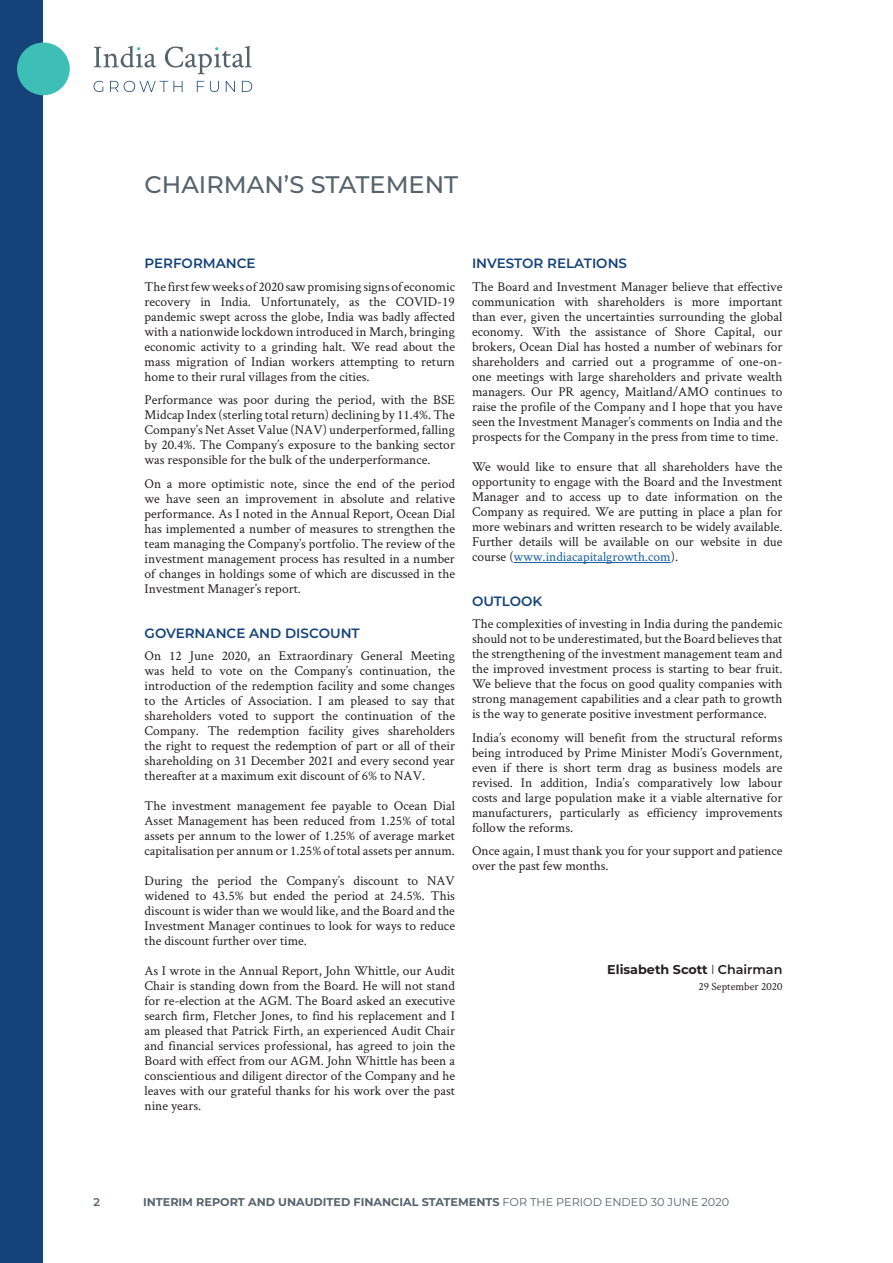
<style>
.page{position:relative;width:893px;height:1263px;background:#fff}
.page>*{position:absolute;margin:0;border:0;box-sizing:border-box;transform-origin:0 0}
.t1{font:500 24px "Montserrat";color:#55636c}
.t2{font:13.5px/15px "Crimson Text";color:#231f20;text-align:justify}
.t3{font:600 13.5px "Montserrat";color:#154379}
.t4{font:700 12.75px "Montserrat";color:#231f20}
.t5{font:700 11.25px "Montserrat";color:#55636c}
.t6{font:11.25px "Crimson Text";color:#231f20}
.t7{font:600 11.25px "Montserrat";color:#55636c}
.s1{color:#175d9e}
.s2{font-family:"Helvetica";font-weight:300}
.s3{font-weight:600}
.s4{font-weight:400}
</style>
<div class="page">
<div style="left:0;top:0;width:43px;height:1263px;background:#154379"></div>
<svg style="left:94px;top:81px;width:9px;height:11px"></svg>
<svg style="left:110px;top:81px;width:73px;height:11px"></svg>
<svg style="left:197px;top:81px;width:7px;height:11px"></svg>
<svg style="left:210px;top:81px;width:9px;height:11px"></svg>
<svg style="left:226px;top:81px;width:9px;height:11px"></svg>
<svg style="left:242px;top:81px;width:10px;height:11px"></svg>
<svg style="left:94px;top:46px;width:62px;height:22px"></svg>
<svg style="left:165px;top:46px;width:87px;height:28px"></svg>
<div style="left:17px;top:43px;width:53px;height:52px;background:#3dbfb8;border-radius:50%"></div>
<hr style="left:514px;top:562px;width:157px;height:1px;background:#175d9e">
<h1 class="t1" style="left:145px;top:168px;width:315px">CHAIRMAN’S STATEMENT</h1>
<p class="t3" style="left:145px;top:254px;width:113px">PERFORMANCE</p>
<p class="t2" style="left:145px;top:278px;width:312px">The first few weeks of 2020 saw promising signs of economic recovery in India. Unfortunately, as the COVID-19 pandemic swept across the globe, India was badly affected with a nationwide lockdown introduced in March, bringing economic activity to a grinding halt. We read about the mass migration of Indian workers attempting to return home to their rural villages from the cities.</p>
<p class="t2" style="left:145px;top:392px;width:312px">Performance was poor during the period, with the BSE Midcap Index (sterling total return) declining by 11.4%. The Company’s Net Asset Value (NAV) underperformed, falling by 20.4%. The Company’s exposure to the banking sector was responsible for the bulk of the underperformance.</p>
<p class="t2" style="left:145px;top:475px;width:312px">On a more optimistic note, since the end of the period we have seen an improvement in absolute and relative performance. As I noted in the Annual Report, Ocean Dial has implemented a number of measures to strengthen the team managing the Company’s portfolio. The review of the investment management process has resulted in a number of changes in holdings some of which are discussed in the Investment Manager’s report.</p>
<p class="t3" style="left:145px;top:623px;width:217px">GOVERNANCE AND DISCOUNT</p>
<p class="t2" style="left:145px;top:648px;width:312px">On 12 June 2020, an Extraordinary General Meeting was held to vote on the Company’s continuation, the introduction of the redemption facility and some changes to the Articles of Association. I am pleased to say that shareholders voted to support the continuation of the Company. The redemption facility gives shareholders the right to request the redemption of part or all of their shareholding on 31 December 2021 and every second year thereafter at a maximum exit discount of 6% to NAV.</p>
<p class="t2" style="left:145px;top:798px;width:312px">The investment management fee payable to Ocean Dial Asset Management has been reduced from 1.25% of total assets per annum to the lower of 1.25% of average market capitalisation per annum or 1.25% of total assets per annum.</p>
<p class="t2" style="left:145px;top:873px;width:312px">During the period the Company’s discount to NAV widened to 43.5% but ended the period at 24.5%. This discount is wider than we would like, and the Board and the Investment Manager continues to look for ways to reduce the discount further over time.</p>
<p class="t2" style="left:145px;top:963px;width:312px">As I wrote in the Annual Report, John Whittle, our Audit Chair is standing down from the Board. He will not stand for re-election at the AGM. The Board asked an executive search firm, Fletcher Jones, to find his replacement and I am pleased that Patrick Firth, an experienced Audit Chair and financial services professional, has agreed to join the Board with effect from our AGM. John Whittle has been a conscientious and diligent director of the Company and he leaves with our grateful thanks for his work over the past nine years.</p>
<p class="t3" style="left:472px;top:254px;width:157px">INVESTOR RELATIONS</p>
<p class="t2" style="left:472px;top:278px;width:312px">The Board and Investment Manager believe that effective communication with shareholders is more important than ever, given the uncertainties surrounding the global economy. With the assistance of Shore Capital, our brokers, Ocean Dial has hosted a number of webinars for shareholders and carried out a programme of one-on&shy;one meetings with large shareholders and private wealth managers. Our PR agency, Maitland/AMO continues to raise the profile of the Company and I hope that you have seen the Investment Manager’s comments on India and the prospects for the Company in the press from time to time.</p>
<p class="t2" style="left:472px;top:458px;width:312px">We would like to ensure that all shareholders have the opportunity to engage with the Board and the Investment Manager and to access up to date information on the Company as required. We are putting in place a plan for more webinars and written research to be widely available.<br>Further details will be available on our website in due course (<span class="s1">www.indiacapitalgrowth.com</span>).</p>
<p class="t3" style="left:472px;top:591px;width:72px">OUTLOOK</p>
<p class="t2" style="left:472px;top:616px;width:312px">The complexities of investing in India during the pandemic should not to be underestimated, but the Board believes that the strengthening of the investment management team and the improved investment process is starting to bear fruit.<br>We believe that the focus on good quality companies with strong management capabilities and a clear path to growth is the way to generate positive investment performance.</p>
<p class="t2" style="left:472px;top:729px;width:312px">India’s economy will benefit from the structural reforms being introduced by Prime Minister Modi’s Government, even if there is short term drag as business models are revised. In addition, India’s comparatively low labour costs and large population make it a viable alternative for manufacturers, particularly as efficiency improvements follow the reforms.</p>
<p class="t2" style="left:472px;top:843px;width:312px">Once again, I must thank you for your support and patience over the past few months.</p>
<p class="t4" style="left:607px;top:960px;width:177px">Elisabeth Scott <span class="s2">l</span> <span class="s3">Chairman</span></p>
<p class="t6" style="left:698px;top:979px;width:86px">29 September 2020</p>
<p class="t7" style="left:94px;top:1194px;width:8px">2</p>
<p class="t5" style="left:143px;top:1194px;width:588px">INTERIM REPORT AND UNAUDITED FINANCIAL STATEMENTS <span class="s4">FOR THE PERIOD ENDED 30 JUNE 2020</span></p>
</div>
